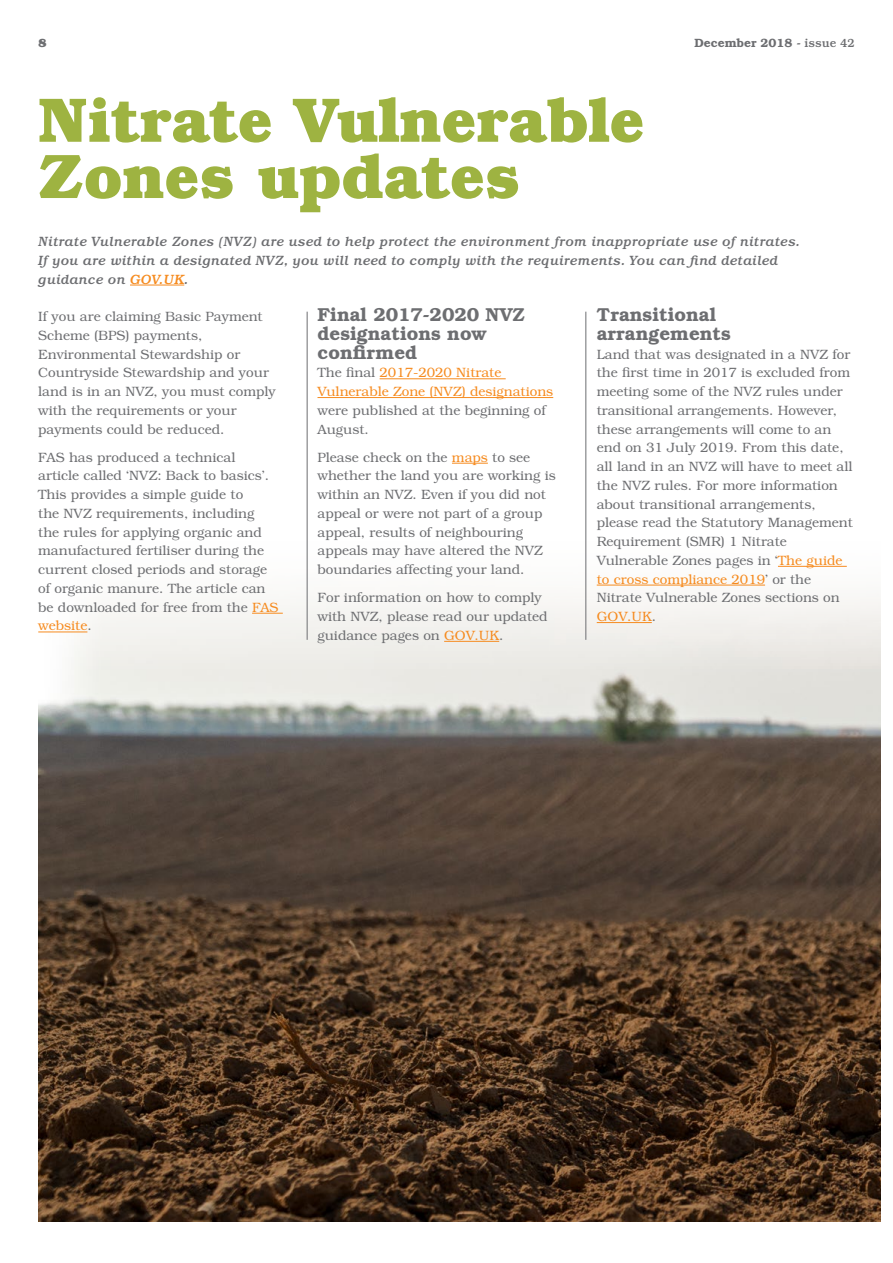
<style>
.page{position:relative;width:893px;height:1263px;background:#fff}
.page>*{position:absolute;margin:0;border:0;box-sizing:border-box;transform-origin:0 0}
.t1{font:700 63px/56.2px "Bookman Std";color:#9eb341}
.H2_1{font:600 18.75px/18.8px "Bookman Std";color:#6d6e71}
.Body_copy{font:300 13.5px/18.8px "Bookman Std";color:#6d6e71}
.intro{font:italic 500 13.5px/18.8px "Bookman Std";letter-spacing:.02em;color:#6d6e71}
.Body_copy-2{font:300 13.5px/18.8px "Bookman Std";color:#f68b1f}
.t2{font:600 12px "Bookman Std";color:#6d6e71}
.t3{font:700 12px "Bookman Std";color:#6d6e71}
.s1{font-weight:500}
.s2{color:#f68b1f}
.s3{color:#6d6e71}
</style>
<div class="page">
<img style="left:38px;top:443px;width:842px;height:778px">
<hr style="left:252px;top:613px;width:31px;height:1px;background:#f68b1f">
<hr style="left:38px;top:632px;width:49px;height:1px;background:#f68b1f">
<hr style="left:380px;top:378px;width:126px;height:1px;background:#f68b1f">
<hr style="left:317px;top:397px;width:236px;height:1px;background:#f68b1f">
<hr style="left:452px;top:463px;width:36px;height:1px;background:#f68b1f">
<hr style="left:444px;top:641px;width:55px;height:1px;background:#f68b1f">
<hr style="left:778px;top:566px;width:69px;height:1px;background:#f68b1f">
<hr style="left:597px;top:585px;width:168px;height:1px;background:#f68b1f">
<hr style="left:597px;top:622px;width:55px;height:1px;background:#f68b1f">
<hr style="left:307px;top:312px;width:1px;height:328px;background:#6d6e71">
<hr style="left:586px;top:312px;width:1px;height:328px;background:#6d6e71">
<hr style="left:130px;top:285px;width:54px;height:1px;background:#f68b1f">
<p class="t3" style="left:38px;top:35px;width:10px">8</p>
<p class="t2" style="left:695px;top:35px;width:162px">December 2018 <span class="s1">- issue 42</span></p>
<h1 class="t1" style="left:38px;top:91px;width:608px">Nitrate Vulnerable<br>Zones updates</h1>
<p class="intro" style="left:38px;top:232px;width:763px">Nitrate Vulnerable Zones (NVZ) are used to help protect the environment from inappropriate use of nitrates.<br>If you are within a designated NVZ, you will need to comply with the requirements. You can find detailed guidance on <span class="s2">GOV.UK</span>.</p>
<p class="Body_copy" style="left:38px;top:307px;width:239px">If you are claiming Basic Payment<br>Scheme (BPS) payments,<br>Environmental Stewardship or<br>Countryside Stewardship and your land is in an NVZ, you must comply with the requirements or your payments could be reduced.</p>
<p class="Body_copy" style="left:38px;top:448px;width:242px">FAS has produced a technical article called ‘NVZ: Back to basics’.<br>This provides a simple guide to<br>the NVZ requirements, including the rules for applying organic and manufactured fertiliser during the current closed periods and storage of organic manure. The article can be downloaded for free from the <span class="s2">FAS website</span>.</p>
<p class="H2_1" style="left:317px;top:305px;width:209px">Final 2017-2020 NVZ designations now confirmed</p>
<p class="Body_copy-2" style="left:317px;top:363px;width:237px"><span class="s3">The final</span> 2017-2020 Nitrate<br>Vulnerable Zone (NVZ) designations <span class="s3">were published at the beginning of<br>August.</span></p>
<p class="Body_copy" style="left:317px;top:448px;width:240px">Please check on the <span class="s2">maps</span> to see whether the land you are working is within an NVZ. Even if you did not appeal or were not part of a group appeal, results of neighbouring appeals may have altered the NVZ boundaries affecting your land.</p>
<p class="Body_copy" style="left:317px;top:588px;width:232px">For information on how to comply with NVZ, please read our updated guidance pages on <span class="s2">GOV.UK</span>.</p>
<p class="H2_1" style="left:597px;top:305px;width:136px">Transitional arrangements</p>
<p class="Body_copy" style="left:597px;top:345px;width:258px">Land that was designated in a NVZ for the first time in 2017 is excluded from meeting some of the NVZ rules under transitional arrangements. However, these arrangements will come to an end on 31 July 2019. From this date, all land in an NVZ will have to meet all the NVZ rules. For more information about transitional arrangements, please read the Statutory Management Requirement (SMR) 1 Nitrate Vulnerable Zones pages in ‘<span class="s2">The guide to cross compliance 2019</span>’ or the Nitrate Vulnerable Zones sections on <span class="s2">GOV.UK</span>.</p>
</div>
